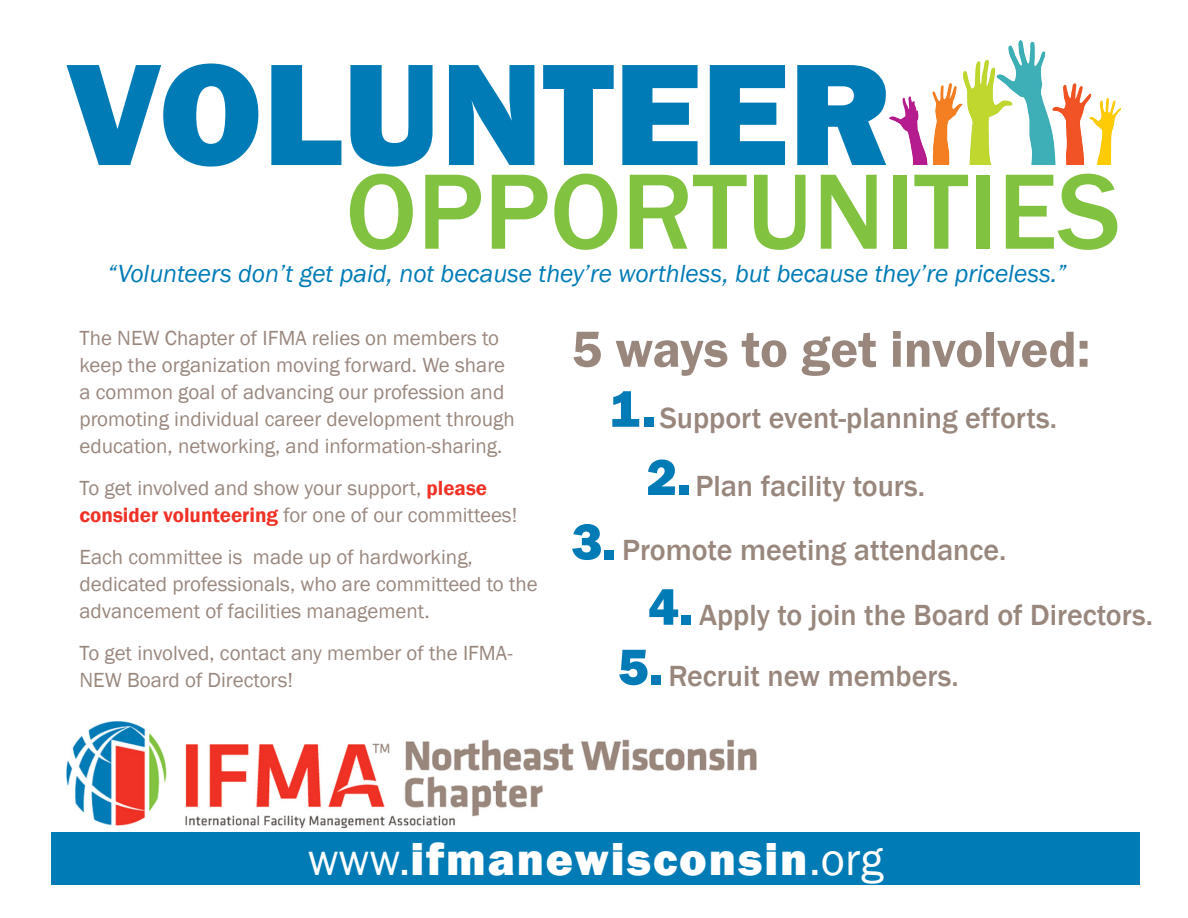
<style>
.page{position:relative;width:1188px;height:918px;background:#fff}
.page>*{position:absolute;margin:0;border:0;box-sizing:border-box;transform-origin:0 0}
.t1{font:800 150px "Franklin Gothic";color:#007bb6}
.t2{font:500 111px "Franklin Gothic";color:#81c240}
.t3{font:600 52.5px "Franklin Gothic";color:#99877d}
.t4{font:800 52.5px "Franklin Gothic";color:#007bb6}
.t5{font:800 46.5px "Franklin Gothic";letter-spacing:.04em;color:#fff}
.t6{font:500 30px "Franklin Gothic";color:#99877d}
.t7{font:italic 25.5px "Franklin Gothic";color:#007bb6}
.t8{font:21px/27px "Franklin Gothic";color:#99877d}
.s1{font-weight:600;color:#f03226}
.s2{font-weight:400}
</style>
<div class="page">
<img style="left:66px;top:721px;width:691px;height:107px">
<div style="left:51px;top:832px;width:1089px;height:53px;background:#007bb6"></div>
<img style="left:890px;top:41px;width:230px;height:124px">
<p class="t1" style="left:66px;top:18px;width:828px">VOLUNTEER</p>
<p class="t2" style="left:346px;top:143px;width:777px">OPPORTUNITIES</p>
<p class="t7" style="left:108px;top:257px;width:961px">“Volunteers don’t get paid, not because they’re worthless, but because they’re priceless.”</p>
<p class="t8" style="left:80px;top:325px;width:437px">The NEW Chapter of IFMA relies on members to keep the organization moving forward. We share a common goal of advancing our profession and promoting individual career development through education, networking, and information-sharing.</p>
<p class="t8" style="left:80px;top:475px;width:439px">To get involved and show your support, <span class="s1">please consider volunteering</span> for one of our committees!</p>
<p class="t8" style="left:80px;top:544px;width:460px">Each committee is made up of hardworking, dedicated professionals, who are committeed to the advancement of facilities management.</p>
<p class="t8" style="left:80px;top:640px;width:435px">To get involved, contact any member of the IFMA-<br>NEW Board of Directors!</p>
<p class="t3" style="left:572px;top:317px;width:520px">5 ways to get involved:</p>
<p class="t6" style="left:660px;top:399px;width:399px">Support event-planning efforts.</p>
<p class="t4" style="left:609px;top:375px;width:49px">1.</p>
<p class="t4" style="left:646px;top:443px;width:47px">2.</p>
<p class="t4" style="left:572px;top:508px;width:47px">3.</p>
<p class="t4" style="left:648px;top:573px;width:47px">4.</p>
<p class="t4" style="left:618px;top:633px;width:47px">5.</p>
<p class="t6" style="left:695px;top:467px;width:231px">Plan facility tours.</p>
<p class="t6" style="left:622px;top:531px;width:386px">Promote meeting attendance.</p>
<p class="t6" style="left:699px;top:596px;width:455px">Apply to join the Board of Directors.</p>
<p class="t6" style="left:668px;top:657px;width:292px">Recruit new members.</p>
<p class="t5" style="left:308px;top:829px;width:577px"><span class="s2">www.</span>ifmanewisconsin<span class="s2">.org</span></p>
</div>
